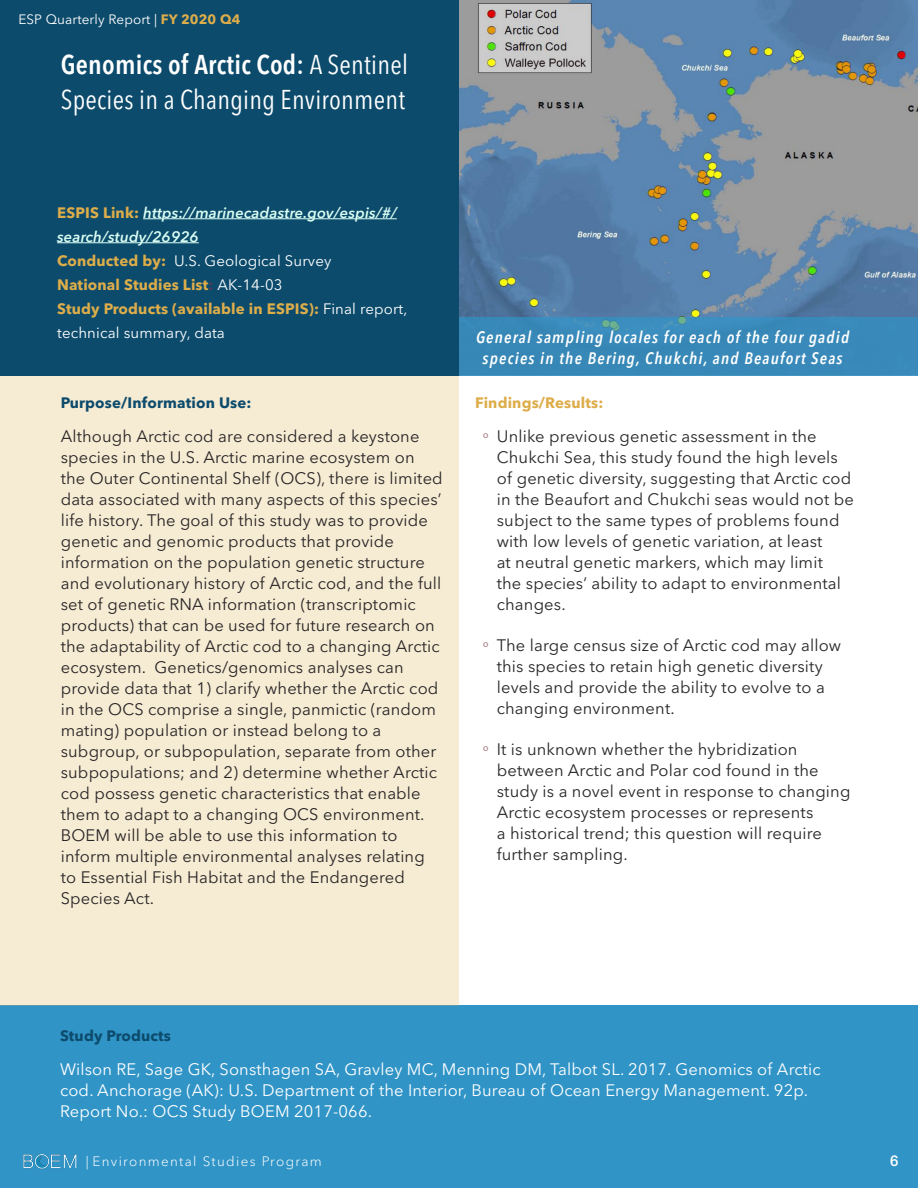
<style>
.page{position:relative;width:918px;height:1188px;background:#fff}
.page>*{position:absolute;margin:0;border:0;box-sizing:border-box;transform-origin:0 0}
.Heading_1{font:condensed 27px/34.5px "Avenir Next LT Pro";letter-spacing:.01em;color:#fff}
.Body_text{font:16.5px/21px "Avenir Next LT Pro";letter-spacing:.01em;color:#282526}
.Body_text-2{font:16.5px/21px "Avenir Next LT Pro";letter-spacing:.01em;color:#fff}
.Caption_Par{font:italic 600 condensed 16.5px/21px "Avenir Next LT Pro";letter-spacing:.075em;color:#fff;text-align:center}
.Body_text-3{font:15px/24px "Avenir Next LT Pro";letter-spacing:.01em;color:#fff}
.Body_text-4{font:italic 600 15px/24px "Avenir Next LT Pro";letter-spacing:.01em;color:#dbfff4}
.Body_text-5{font:700 15px "Avenir Next LT Pro";letter-spacing:.01em;color:#ddad4a}
.Body_text-6{font:700 15px "Avenir Next LT Pro";letter-spacing:.01em;color:#0c4b6c}
.t1{font:500 15px "Helvetica Neue LT Std";color:#fff}
.t2{font:300 13.5px "Avenir Next LT Pro";letter-spacing:.1em;color:#fff}
.t3{font:13.5px "Avenir Next LT Pro";letter-spacing:.01em;color:#fff}
.s1{font-weight:700;color:#ddad4a}
.s2{font-weight:600}
.s3{font-weight:700;font-style:normal;color:#ddad4a}
.s4{color:#513b56}
.s5{font-weight:400;color:#fff}
.s6{font-family:"Myriad Pro";font-size:15px;color:#ae868e}
</style>
<div class="page">
<img style="left:459px;top:0;width:459px;height:318px">
<div style="left:0;top:1005px;width:918px;height:183px;background:#3094c7"></div>
<img style="left:23px;top:1154px;width:54px;height:15px">
<div style="left:0;top:376px;width:459px;height:629px;background:#f6ebd3"></div>
<div style="left:459px;top:318px;width:459px;height:58px;background:#3889b9"></div>
<div style="left:0;top:0;width:459px;height:376px;background:#0c4b6c"></div>
<hr style="left:143px;top:218px;width:254px;height:1px;background:#dbfff4">
<hr style="left:57px;top:242px;width:142px;height:1px;background:#dbfff4">
<p class="t3" style="left:18px;top:11px;width:224px">ESP Quarterly Report | <span class="s1">FY 2020 Q4</span></p>
<p class="Heading_1" style="left:61px;top:48px;width:349px"><span class="s2">Genomics of Arctic Cod:</span> A Sentinel<br>Species in a Changing Environment</p>
<p class="Body_text-4" style="left:57px;top:200px;width:341px"><span class="s3">ESPIS Link:</span> https://marinecadastre.gov/espis/#/ search/study/26926</p>
<p class="Body_text-3" style="left:57px;top:248px;width:276px"><span class="s1">Conducted by:</span> U.S. Geological Survey</p>
<p class="Body_text-5" style="left:57px;top:275px;width:227px">National Studies List<span class="s4">:</span> <span class="s5">AK-14-03</span></p>
<p class="Body_text-3" style="left:57px;top:296px;width:352px"><span class="s1">Study Products (available in ESPIS):</span> Final report, technical summary, data</p>
<p class="Body_text-6" style="left:61px;top:393px;width:192px">Purpose/Information Use:</p>
<p class="Body_text" style="left:61px;top:426px;width:384px">Although Arctic cod are considered a keystone species in the U.S. Arctic marine ecosystem on the Outer Continental Shelf (OCS), there is limited data associated with many aspects of this species’ life history. The goal of this study was to provide genetic and genomic products that provide information on the population genetic structure and evolutionary history of Arctic cod, and the full set of genetic RNA information (transcriptomic products) that can be used for future research on the adaptability of Arctic cod to a changing Arctic ecosystem. Genetics/genomics analyses can provide data that 1) clarify whether the Arctic cod in the OCS comprise a single, panmictic (random mating) population or instead belong to a subgroup, or subpopulation, separate from other subpopulations; and 2) determine whether Arctic cod possess genetic characteristics that enable them to adapt to a changing OCS environment.<br>BOEM will be able to use this information to inform multiple environmental analyses relating to Essential Fish Habitat and the Endangered Species Act.</p>
<p class="Caption_Par" style="left:476px;top:326px;width:375px">General sampling locales for each of the four gadid species in the Bering, Chukchi, and Beaufort Seas</p>
<p class="Body_text-5" style="left:475px;top:393px;width:130px">Findings/Results:</p>
<p class="Body_text" style="left:497px;top:426px;width:359px;text-indent:-14px"><span class="s6">º</span> Unlike previous genetic assessment in the Chukchi Sea, this study found the high levels of genetic diversity, suggesting that Arctic cod in the Beaufort and Chukchi seas would not be subject to the same types of problems found with low levels of genetic variation, at least<br>at neutral genetic markers, which may limit<br>the species’ ability to adapt to environmental changes.</p>
<p class="Body_text" style="left:497px;top:635px;width:346px;text-indent:-14px"><span class="s6">º</span> The large census size of Arctic cod may allow this species to retain high genetic diversity levels and provide the ability to evolve to a changing environment.</p>
<p class="Body_text" style="left:497px;top:739px;width:355px;text-indent:-14px"><span class="s6">º</span> It is unknown whether the hybridization between Arctic and Polar cod found in the study is a novel event in response to changing Arctic ecosystem processes or represents<br>a historical trend; this question will require further sampling.</p>
<p class="Body_text-6" style="left:60px;top:1027px;width:113px">Study Products</p>
<p class="Body_text-2" style="left:60px;top:1059px;width:762px">Wilson RE, Sage GK, Sonsthagen SA, Gravley MC, Menning DM, Talbot SL. 2017. Genomics of Arctic cod. Anchorage (AK): U.S. Department of the Interior, Bureau of Ocean Energy Management. 92p.<br>Report No.: OCS Study BOEM 2017-066.</p>
<p class="t2" style="left:86px;top:1153px;width:237px">| Environmental Studies Program</p>
<p class="t1" style="left:890px;top:1151px;width:10px">6</p>
</div>
